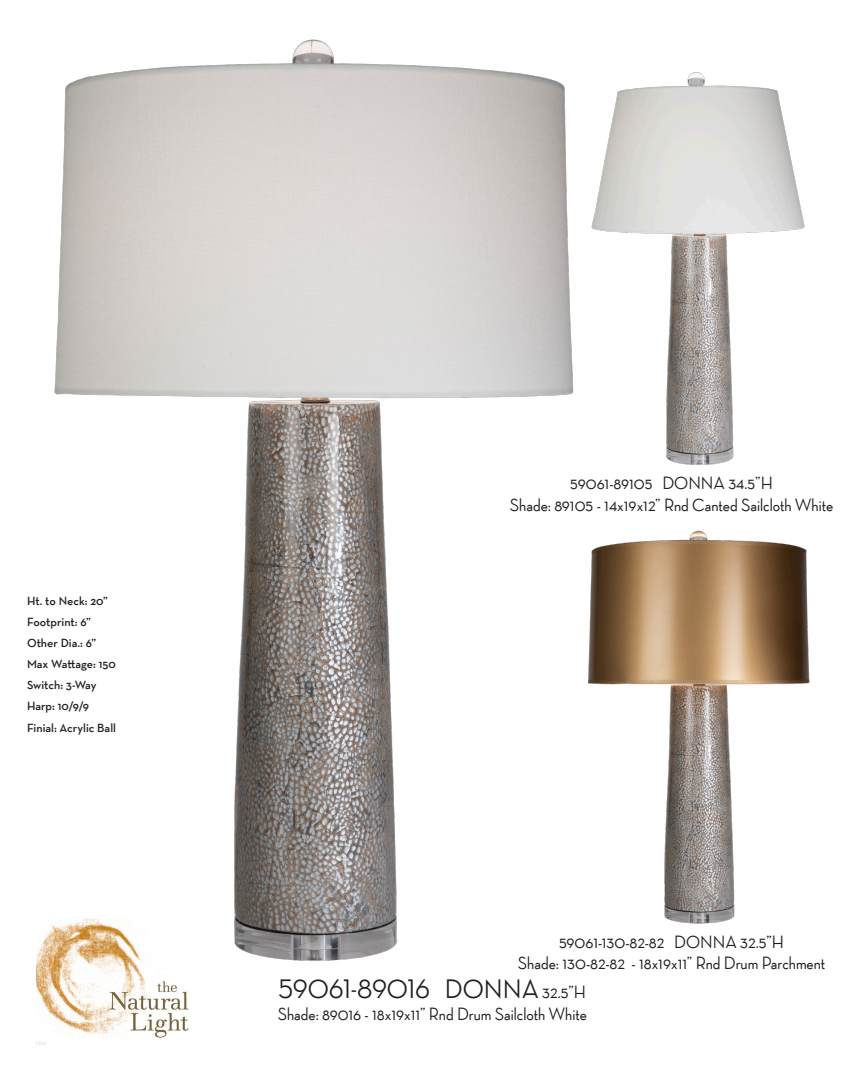
<style>
.page{position:relative;width:867px;height:1083px;background:#fff}
.page>*{position:absolute;margin:0;border:0;box-sizing:border-box;transform-origin:0 0}
.Caption_Paragraph_Style{font:500 27px "Neutraface Display TT";letter-spacing:-.005em;color:#231f20}
.Caption_Paragraph_Style-2{font:500 18px "Neutraface Display TT";color:#231f20}
.t1{font:600 12px "Neutraface Text TT";color:#231f20}
.t2{font:4.5px "Arial";color:#d5d6d8}
.s1{font-size:18px}
</style>
<div class="page">
<img style="left:54px;top:39px;width:520px;height:922px">
<img style="left:591px;top:72px;width:214px;height:393px">
<img style="left:588px;top:530px;width:222px;height:394px">
<img style="left:36px;top:918px;width:156px;height:119px">
<p class="t1" style="left:27px;top:593px;width:82px">Ht. to Neck: 20”</p>
<p class="t1" style="left:27px;top:614px;width:65px">Footprint: 6”</p>
<p class="t1" style="left:27px;top:635px;width:71px">Other Dia.: 6”</p>
<p class="t1" style="left:27px;top:656px;width:90px">Max Wattage: 150</p>
<p class="t1" style="left:27px;top:677px;width:71px">Switch: 3-Way</p>
<p class="t1" style="left:27px;top:698px;width:64px">Harp: 10/9/9</p>
<p class="t1" style="left:27px;top:719px;width:90px">Finial: Acrylic Ball</p>
<p class="t2" style="left:36px;top:1039px;width:12px">223A</p>
<p class="Caption_Paragraph_Style-2" style="left:570px;top:473px;width:204px">59061-89105 DONNA 34.5”H</p>
<p class="Caption_Paragraph_Style-2" style="left:509px;top:494px;width:325px">Shade: 89105 - 14x19x12” Rnd Canted Sailcloth White</p>
<p class="Caption_Paragraph_Style-2" style="left:559px;top:931px;width:226px">59061-130-82-82 DONNA 32.5”H</p>
<p class="Caption_Paragraph_Style-2" style="left:517px;top:952px;width:309px">Shade: 130-82-82 - 18x19x11” Rnd Drum Parchment</p>
<p class="Caption_Paragraph_Style" style="left:278px;top:974px;width:309px">59061-89016 DONNA <span class="s1">32.5”H</span></p>
<p class="Caption_Paragraph_Style-2" style="left:277px;top:1003px;width:311px">Shade: 89016 - 18x19x11” Rnd Drum Sailcloth White</p>
</div>
